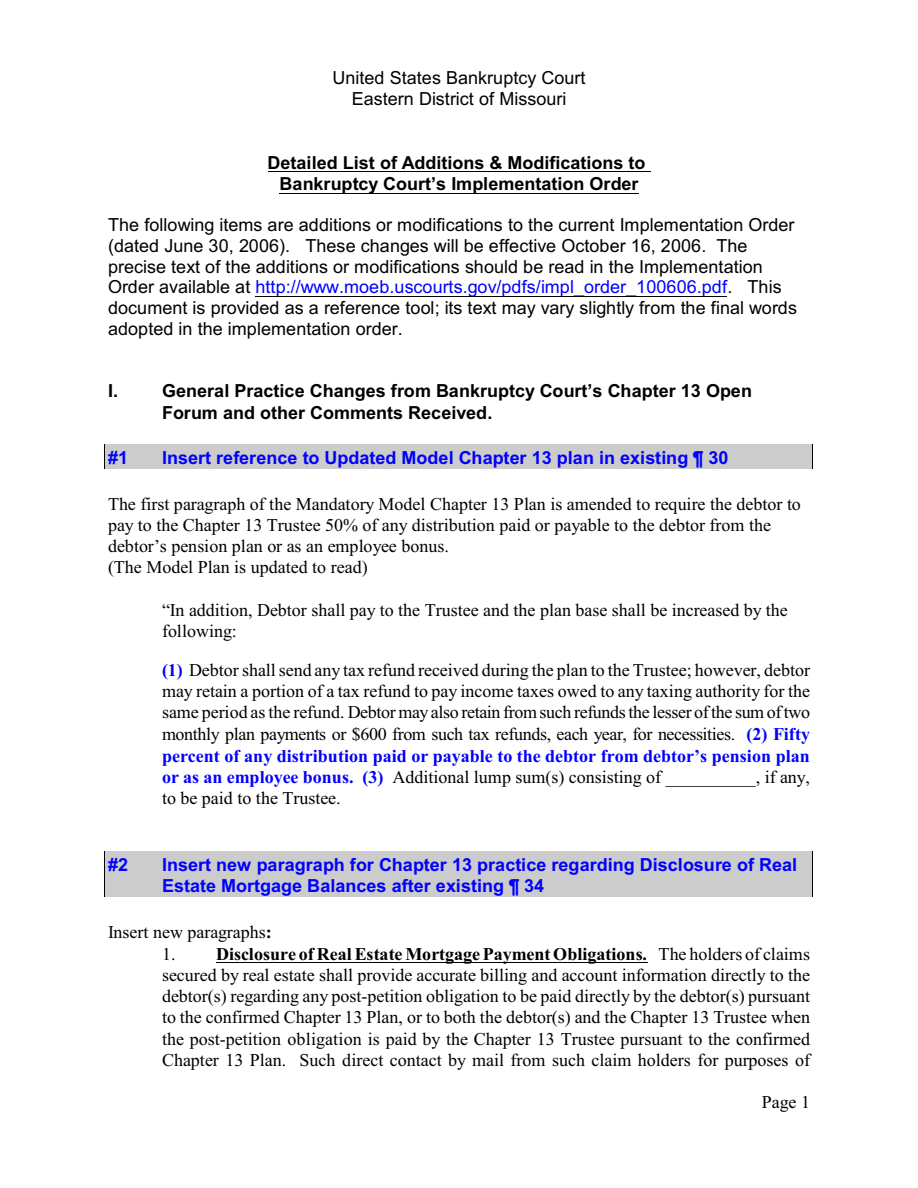
<style>
.page{position:relative;width:918px;height:1188px;background:#fff}
.page>*{position:absolute;margin:0;border:0;box-sizing:border-box;transform-origin:0 0}
.t1{font:18px/21.3px "Times New Roman";color:#000}
.t2{font:18px/20.7px "Arial";letter-spacing:.005em;color:#000;text-align:center}
.t3{font:700 18px/21.3px "Arial";color:#000;text-align:center}
.t4{font:700 18px/21.3px "Arial";letter-spacing:.005em;color:#00f}
.s1{color:#00f}
.s2{font-weight:700;color:#00f}
.s3{font-weight:700}
</style>
<div class="page">
<div style="left:105px;top:444px;width:708px;height:25px;background:#ccc"></div>
<div style="left:105px;top:851px;width:708px;height:45px;background:#ccc"></div>
<hr style="left:268px;top:171px;width:383px;height:1px;background:#000">
<hr style="left:280px;top:193px;width:359px;height:1px;background:#000">
<hr style="left:255px;top:296px;width:472px;height:1px;background:#000">
<hr style="left:216px;top:962px;width:431px;height:1px;background:#000">
<p class="t2" style="left:333px;top:69px;width:254px">United States Bankruptcy Court<br>Eastern District of Missouri</p>
<p class="t3" style="left:268px;top:153px;width:379px">Detailed List of Additions &amp; Modifications to<br>Bankruptcy Court’s Implementation Order</p>
<p class="t2" style="left:108px;top:216px;width:691px;text-align:left">The following items are additions or modifications to the current Implementation Order (dated June 30, 2006). These changes will be effective October 16, 2006. The precise text of the additions or modifications should be read in the Implementation Order available at <span class="s1">http://www.moeb.uscourts.gov/pdfs/impl_order_100606.pdf</span>. This document is provided as a reference tool; its text may vary slightly from the final words adopted in the implementation order.</p>
<p class="t3" style="left:108px;top:382px;width:12px">I.</p>
<p class="t3" style="left:162px;top:382px;width:592px;text-align:left">General Practice Changes from Bankruptcy Court’s Chapter 13 Open<br>Forum and other Comments Received.</p>
<p class="t4" style="left:108px;top:449px;width:22px">#1</p>
<p class="t4" style="left:162px;top:449px;width:568px">Insert reference to Updated Model Chapter 13 plan in existing ¶ 30</p>
<p class="t1" style="left:108px;top:495px;width:694px">The first paragraph of the Mandatory Model Chapter 13 Plan is amended to require the debtor to pay to the Chapter 13 Trustee 50% of any distribution paid or payable to the debtor from the debtor’s pension plan or as an employee bonus.<br>(The Model Plan is updated to read)</p>
<p class="t1" style="left:162px;top:601px;width:627px">“In addition, Debtor shall pay to the Trustee and the plan base shall be increased by the following:</p>
<p class="t1" style="left:162px;top:661px;width:650px;text-align:justify"><span class="s2">(1)</span> Debtor shall send any tax refund received during the plan to the Trustee; however, debtor may retain a portion of a tax refund to pay income taxes owed to any taxing authority for the same period as the refund. Debtor mayalso retain from such refunds the lesser of the sum of two monthly plan payments or $600 from such tax refunds, each year, for necessities. <span class="s2">(2) Fifty percent of any distribution paid or payable to the debtor from debtor’s pension plan or as an employee bonus. (3)</span> Additional lump sum(s) consisting of __________, if any, to be paid to the Trustee.</p>
<p class="t4" style="left:108px;top:856px;width:22px">#2</p>
<p class="t4" style="left:162px;top:856px;width:637px">Insert new paragraph for Chapter 13 practice regarding Disclosure of Real<br>Estate Mortgage Balances after existing ¶ 34</p>
<p class="t1" style="left:108px;top:923px;width:165px">Insert new paragraphs<span class="s3">:</span></p>
<p class="t1" style="left:162px;top:945px;width:650px;text-align:justify">1. <span class="s3">Disclosure of Real Estate Mortgage Payment Obligations.</span> The holders of claims secured by real estate shall provide accurate billing and account information directly to the debtor(s) regarding any post-petition obligation to be paid directly by the debtor(s) pursuant to the confirmed Chapter 13 Plan, or to both the debtor(s) and the Chapter 13 Trustee when the post-petition obligation is paid by the Chapter 13 Trustee pursuant to the confirmed Chapter 13 Plan. Such direct contact by mail from such claim holders for purposes of</p>
<p class="t1" style="left:762px;top:1093px;width:50px">Page 1</p>
</div>
